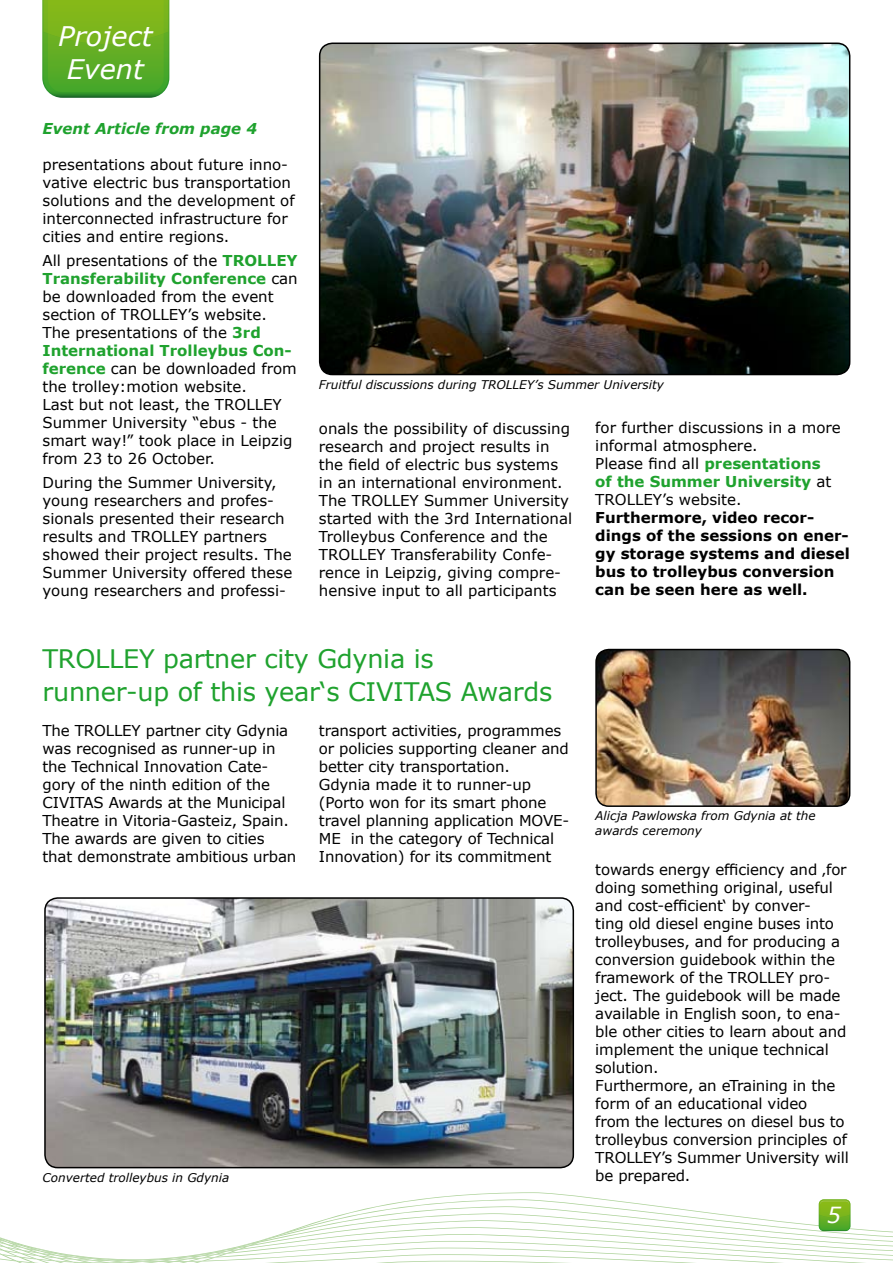
<style>
.page{position:relative;width:893px;height:1263px;background:#fff}
.page>*{position:absolute;margin:0;border:0;box-sizing:border-box;transform-origin:0 0}
.t1{font:italic 27px/32.4px "Verdana";color:#fff;text-align:center}
.t2{font:25.5px/32.4px "Verdana";letter-spacing:-.01em;color:#1fa22e}
.t3{font:italic 22.2px "Verdana";color:#fff}
.t4{font:15px/18px "Verdana";letter-spacing:-.01em;color:#000}
.t5{font:700 15px/18px "Verdana";color:#000}
.t6{font:italic 700 15px "Verdana";color:#1fa22e}
.t7{font:italic 12px/14.4px "Verdana";color:#000}
.s1{font-weight:700;color:#1fa22e}
</style>
<div class="page">
<svg style="left:0;top:1001px;width:893px;height:262px"></svg>
<svg style="left:819px;top:1199px;width:31px;height:32px"></svg>
<svg style="left:42px;top:0;width:127px;height:98px;background:#67ae26"></svg>
<img style="left:596px;top:649px;width:254px;height:157px">
<div style="left:595px;top:649px;width:255px;height:158px;border:2px solid #000;border-radius:13px"></div>
<img style="left:45px;top:898px;width:528px;height:269px">
<div style="left:44px;top:897px;width:530px;height:271px;border:2px solid #000;border-radius:13px"></div>
<img style="left:320px;top:43px;width:530px;height:331px">
<div style="left:319px;top:43px;width:531px;height:332px;border:2px solid #000;border-radius:13px"></div>
<h1 class="t1" style="left:58px;top:20px;width:96px">Project<br>Event</h1>
<p class="t6" style="left:43px;top:119px;width:216px">Event Article from page 4</p>
<p class="t4" style="left:43px;top:155px;width:254px">presentations about future inno&shy;vative electric bus transportation solutions and the development of interconnected infrastructure for cities and entire regions.</p>
<p class="t4" style="left:43px;top:251px;width:257px">All presentations of the <span class="s1">TROLLEY<br>Transferability Conference</span> can be downloaded from the event section of TROLLEY’s website.<br>The presentations of the <span class="s1">3rd<br>International Trolleybus Con&shy;ference</span> can be downloaded from the trolley:motion website.<br>Last but not least, the TROLLEY<br>Summer University “ebus - the smart way!” took place in Leipzig from 23 to 26 October.</p>
<p class="t4" style="left:43px;top:473px;width:251px">During the Summer University, young researchers and profes&shy;sionals presented their research results and TROLLEY partners showed their project results. The<br>Summer University offered these young researchers and professi-</p>
<p class="t7" style="left:319px;top:377px;width:347px">Fruitful discussions during TROLLEY’s Summer University</p>
<p class="t4" style="left:319px;top:420px;width:255px">onals the possibility of discussing research and project results in the field of electric bus systems in an international environment.<br>The TROLLEY Summer University started with the 3rd International Trolleybus Conference and the TROLLEY Transferability Confe&shy;rence in Leipzig, giving compre&shy;hensive input to all participants</p>
<p class="t4" style="left:595px;top:419px;width:247px">for further discussions in a more informal atmosphere.<br>Please find all <span class="s1">presentations of the Summer University</span> at<br>TROLLEY’s website.</p>
<p class="t5" style="left:595px;top:509px;width:256px">Furthermore, video recor&shy;dings of the sessions on ener&shy;gy storage systems and diesel bus to trolleybus conversion can be seen here as well.</p>
<h2 class="t2" style="left:43px;top:643px;width:511px">TROLLEY partner city Gdynia is runner-up of this year‘s CIVITAS Awards</h2>
<p class="t4" style="left:43px;top:721px;width:255px">The TROLLEY partner city Gdynia was recognised as runner-up in the Technical Innovation Cate&shy;gory of the ninth edition of the<br>CIVITAS Awards at the Municipal<br>Theatre in Vitoria-Gasteiz, Spain.<br>The awards are given to cities that demonstrate ambitious urban</p>
<p class="t4" style="left:319px;top:721px;width:252px">transport activities, programmes or policies supporting cleaner and better city transportation.<br>Gdynia made it to runner-up (Porto won for its smart phone travel planning application MOVE-<br>ME in the category of Technical<br>Innovation) for its commitment</p>
<p class="t7" style="left:43px;top:1170px;width:188px">Converted trolleybus in Gdynia</p>
<p class="t7" style="left:595px;top:809px;width:222px">Alicja Pawlowska from Gdynia at the awards ceremony</p>
<p class="t4" style="left:595px;top:861px;width:255px">towards energy efficiency and ‚for doing something original, useful and cost-efficient‘ by conver-<br>ting old diesel engine buses into trolleybuses, and for producing a conversion guidebook within the framework of the TROLLEY pro&shy;ject. The guidebook will be made available in English soon, to ena&shy;ble other cities to learn about and implement the unique technical solution.<br>Furthermore, an eTraining in the form of an educational video<br>from the lectures on diesel bus to trolleybus conversion principles of<br>TROLLEY’s Summer University will be prepared.</p>
<h3 class="t3" style="left:827px;top:1201px;width:16px">5</h3>
</div>
